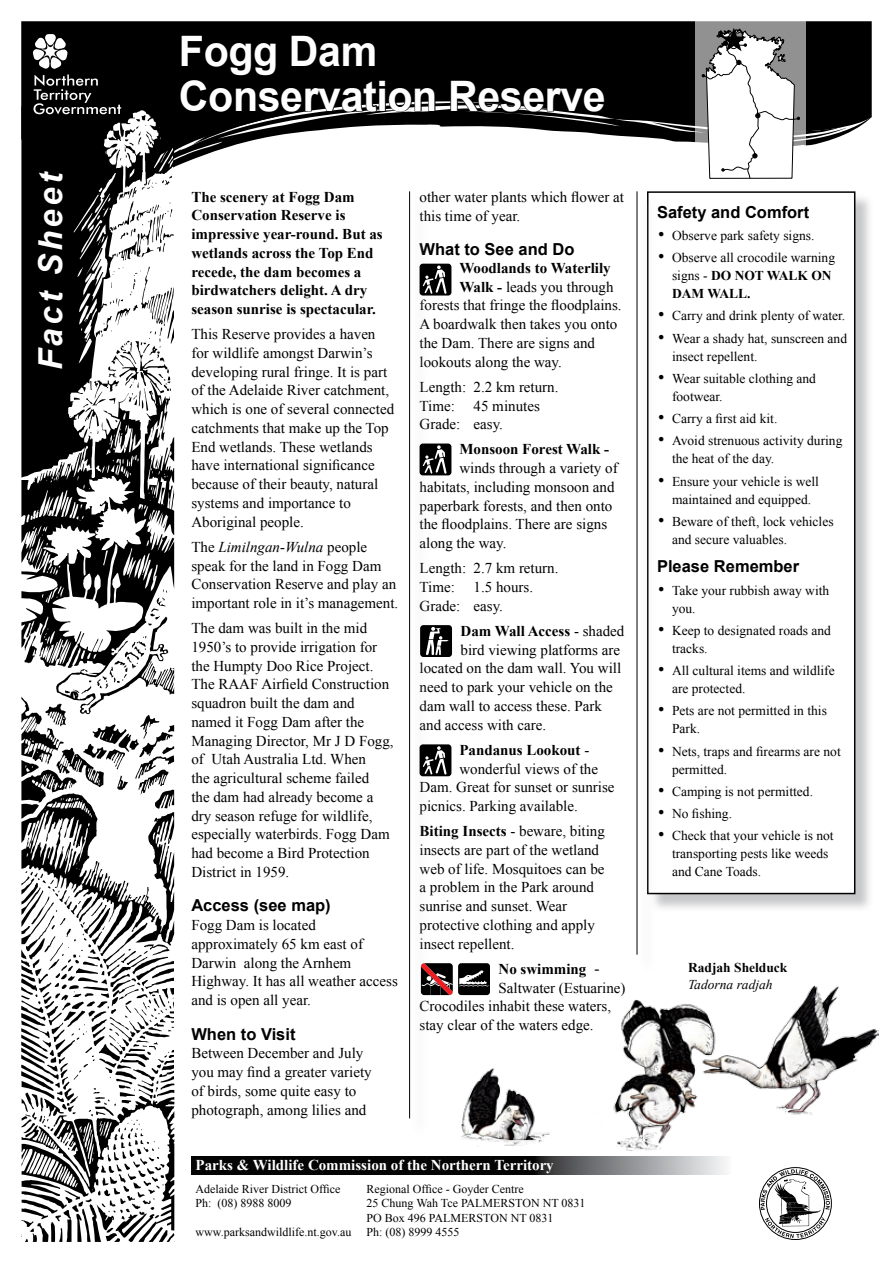
<style>
.page{position:relative;width:893px;height:1263px;background:#fff}
.page>*{position:absolute;margin:0;border:0;box-sizing:border-box;transform-origin:0 0}
.t1{font:700 42px/45px "Arial";letter-spacing:-.01em;color:#fff}
.t2{font:italic 700 33px "Arial";letter-spacing:.1em;color:#fff}
.t3{font:700 16.5px "Arial";color:#000}
.t4{font:15px/18.8px "Times New Roman";color:#000}
.t5{font:700 15px/18.8px "Times New Roman";color:#000}
.t6{font:700 15px "Times New Roman";color:#fff}
.t7{font:13.5px/18px "Times New Roman";color:#000}
.t8{font:700 13.5px/16.5px "Times New Roman";color:#000}
.t9{font:12px/14.4px "Times New Roman";color:#000}
.s1{font-style:italic}
.s2{font-weight:700}
.s3{font-weight:400}
.s4{font-family:"Arial";font-weight:400}
.s5{font-size:18px}
.s6{font-weight:400;font-style:italic}
.s7{font-weight:400;font-style:italic;color:#fff}
</style>
<div class="page">
<div style="left:21px;top:21px;width:851px;height:85px;background:#000"></div>
<svg style="left:179px;top:102px;width:693px;height:102px"></svg>
<svg style="left:695px;top:21px;width:111px;height:170px;fill:#919191"></svg>
<svg style="left:191px;top:1157px;width:616px;height:18px;background:#4b4b4c"></svg>
<svg style="left:192px;top:79px;width:430px;height:66px"></svg>
<svg style="left:656px;top:194px;width:216px;height:714px"></svg>
<div style="left:648px;top:192px;width:207px;height:701px;background:#fff"></div>
<div style="left:647px;top:191px;width:208px;height:703px;border:2px solid #000"></div>
<div style="left:411px;top:195px;width:18px;height:941px;background:#fcfcfc"></div>
<hr style="left:409px;top:191px;width:1px;height:927px;background:#000">
<svg style="left:639px;top:195px;width:17px;height:710px"></svg>
<hr style="left:637px;top:191px;width:1px;height:764px;background:#000">
<div style="left:759px;top:1167px;width:73px;height:73px;border:1px solid #000;border-radius:50%"></div>
<svg style="left:761px;top:1169px;width:69px;height:69px"></svg>
<svg style="left:21px;top:106px;width:153px;height:1136px"></svg>
<svg style="left:702px;top:28px;width:98px;height:151px"></svg>
<svg style="left:420px;top:264px;width:31px;height:32px"></svg>
<div style="left:458px;top:963px;width:32px;height:32px;background:#000;border-radius:3px"></div>
<svg style="left:459px;top:970px;width:28px;height:16px"></svg>
<svg style="left:421px;top:963px;width:32px;height:32px"></svg>
<svg style="left:420px;top:443px;width:31px;height:32px"></svg>
<div style="left:420px;top:625px;width:32px;height:32px;background:#000;border-radius:3px"></div>
<svg style="left:426px;top:627px;width:23px;height:29px"></svg>
<svg style="left:420px;top:744px;width:31px;height:32px"></svg>
<svg style="left:33px;top:34px;width:146px;height:164px;background:#2f2f2f"></svg>
<img style="left:461px;top:985px;width:417px;height:166px">
<h2 class="t2" style="left:29px;top:370px;width:200px;rotate:-90deg">Fact Sheet</h2>
<h1 class="t1" style="left:179px;top:30px;width:428px">Fogg Dam<br>Conservation Reserve</h1>
<p class="t5" style="left:191px;top:187px;width:193px">The scenery at Fogg Dam<br>Conservation Reserve is impressive year-round. But as wetlands across the Top End recede, the dam becomes a birdwatchers delight. A dry season sunrise is spectacular.</p>
<p class="t4" style="left:191px;top:324px;width:204px">This Reserve provides a haven for wildlife amongst Darwin’s developing rural fringe. It is part of the Adelaide River catchment, which is one of several connected catchments that make up the Top<br>End wetlands. These wetlands have international significance because of their beauty, natural systems and importance to<br>Aboriginal people.</p>
<p class="t4" style="left:191px;top:537px;width:208px">The <span class="s1">Limilngan-Wulna</span> people speak for the land in Fogg Dam<br>Conservation Reserve and play an important role in it’s management.</p>
<p class="t4" style="left:191px;top:618px;width:204px">The dam was built in the mid<br>1950’s to provide irrigation for the Humpty Doo Rice Project.<br>The RAAF Airfield Construction squadron built the dam and named it Fogg Dam after the<br>Managing Director, Mr J D Fogg, of Utah Australia Ltd. When<br>the agricultural scheme failed<br>the dam had already become a dry season refuge for wildlife, especially waterbirds. Fogg Dam had become a Bird Protection<br>District in 1959.</p>
<p class="t3" style="left:191px;top:894px;width:141px">Access (see map)</p>
<p class="t4" style="left:191px;top:915px;width:208px">Fogg Dam is located approximately 65 km east of<br>Darwin along the Arnhem<br>Highway. It has all weather access and is open all year.</p>
<p class="t3" style="left:191px;top:1023px;width:106px">When to Visit</p>
<p class="t4" style="left:191px;top:1044px;width:182px">Between December and July you may find a greater variety of birds, some quite easy to photograph, among lilies and</p>
<p class="t4" style="left:420px;top:187px;width:206px">other water plants which flower at this time of year.</p>
<p class="t3" style="left:420px;top:238px;width:156px">What to See and Do</p>
<p class="t5" style="left:459px;top:258px;width:153px">Woodlands to Waterlily</p>
<p class="t4" style="left:459px;top:277px;width:156px"><span class="s2">Walk -</span> leads you through</p>
<p class="t4" style="left:420px;top:296px;width:204px">forests that fringe the floodplains.</p>
<p class="t4" style="left:420px;top:314px;width:199px">A boardwalk then takes you onto</p>
<p class="t4" style="left:420px;top:333px;width:177px">the Dam. There are signs and</p>
<p class="t4" style="left:420px;top:352px;width:144px">lookouts along the way.</p>
<p class="t4" style="left:420px;top:377px;width:140px">Length: 2.2 km return.<br>Time: 45 minutes<br>Grade: easy.</p>
<p class="t5" style="left:459px;top:440px;width:151px">Monsoon Forest Walk -</p>
<p class="t4" style="left:420px;top:458px;width:200px;text-indent:40px">winds through a variety of habitats, including monsoon and paperbark forests, and then onto the floodplains. There are signs along the way.</p>
<p class="t4" style="left:420px;top:559px;width:140px">Length: 2.7 km return.<br>Time: 1.5 hours.<br>Grade: easy.</p>
<p class="t5" style="left:460px;top:621px;width:165px">Dam Wall Access <span class="s3">- shaded</span></p>
<p class="t4" style="left:460px;top:640px;width:161px">bird viewing platforms are</p>
<p class="t4" style="left:420px;top:659px;width:203px">located on the dam wall. You will</p>
<p class="t4" style="left:420px;top:677px;width:195px">need to park your vehicle on the</p>
<p class="t4" style="left:420px;top:696px;width:184px">dam wall to access these. Park</p>
<p class="t4" style="left:420px;top:715px;width:128px">and access with care.</p>
<p class="t5" style="left:459px;top:740px;width:132px">Pandanus Lookout <span class="s3">-</span></p>
<p class="t4" style="left:459px;top:759px;width:140px">wonderful views of the</p>
<p class="t4" style="left:420px;top:778px;width:196px">Dam. Great for sunset or sunrise</p>
<p class="t4" style="left:420px;top:796px;width:160px">picnics. Parking available.</p>
<p class="t4" style="left:420px;top:821px;width:187px"><span class="s2">Biting Insects</span> - beware, biting insects are part of the wetland web of life. Mosquitoes can be a problem in the Park around sunrise and sunset. Wear protective clothing and apply insect repellent.</p>
<p class="t5" style="left:498px;top:959px;width:102px">No swimming <span class="s4">-</span></p>
<p class="t4" style="left:498px;top:978px;width:129px">Saltwater (Estuarine)</p>
<p class="t4" style="left:420px;top:997px;width:193px">Crocodiles inhabit these waters,</p>
<p class="t4" style="left:420px;top:1015px;width:176px">stay clear of the waters edge.</p>
<p class="t6" style="left:196px;top:1154px;width:360px">Parks &amp; Wildlife Commission of the Northern Territory</p>
<p class="t9" style="left:196px;top:1181px;width:146px">Adelaide River District Office</p>
<p class="t9" style="left:367px;top:1181px;width:159px">Regional Office - Goyder Centre</p>
<p class="t9" style="left:196px;top:1196px;width:97px">Ph: (08) 8988 8009</p>
<p class="t9" style="left:367px;top:1196px;width:220px">25 Chung Wah Tce PALMERSTON NT 0831<br>PO Box 496 PALMERSTON NT 0831</p>
<p class="t9" style="left:196px;top:1225px;width:157px">www.parksandwildlife.nt.gov.au</p>
<p class="t9" style="left:367px;top:1225px;width:94px">Ph: (08) 8999 4555</p>
<p class="t3" style="left:657px;top:201px;width:154px">Safety and Comfort</p>
<p class="t7" style="left:658px;top:226px;width:158px"><span class="s5">•</span> Observe park safety signs.</p>
<p class="t7" style="left:672px;top:248px;width:165px;text-indent:-14px"><span class="s5">•</span> Observe all crocodile warning signs - <span class="s2">DO NOT WALK ON<br>DAM WALL.</span></p>
<p class="t7" style="left:658px;top:307px;width:188px"><span class="s5">•</span> Carry and drink plenty of water.</p>
<p class="t7" style="left:672px;top:329px;width:177px;text-indent:-14px"><span class="s5">•</span> Wear a shady hat, sunscreen and insect repellent.</p>
<p class="t7" style="left:672px;top:369px;width:146px;text-indent:-14px"><span class="s5">•</span> Wear suitable clothing and footwear.</p>
<p class="t7" style="left:658px;top:409px;width:121px"><span class="s5">•</span> Carry a first aid kit.</p>
<p class="t7" style="left:672px;top:432px;width:172px;text-indent:-14px"><span class="s5">•</span> Avoid strenuous activity during the heat of the day.</p>
<p class="t7" style="left:658px;top:472px;width:162px;text-align:center"><span class="s5">•</span> Ensure your vehicle is well maintained and equipped.</p>
<p class="t7" style="left:672px;top:512px;width:163px;text-indent:-14px"><span class="s5">•</span> Beware of theft, lock vehicles and secure valuables.</p>
<p class="t3" style="left:657px;top:555px;width:144px">Please Remember</p>
<p class="t7" style="left:672px;top:581px;width:159px;text-indent:-14px"><span class="s5">•</span> Take your rubbish away with you.</p>
<p class="t7" style="left:672px;top:621px;width:160px;text-indent:-14px"><span class="s5">•</span> Keep to designated roads and tracks.</p>
<p class="t7" style="left:672px;top:661px;width:164px;text-indent:-14px"><span class="s5">•</span> All cultural items and wildlife are protected.</p>
<p class="t7" style="left:672px;top:701px;width:156px;text-indent:-14px"><span class="s5">•</span> Pets are not permitted in this<br>Park.</p>
<p class="t7" style="left:672px;top:742px;width:170px;text-indent:-14px"><span class="s5">•</span> Nets, traps and firearms are not permitted.</p>
<p class="t7" style="left:658px;top:782px;width:156px"><span class="s5">•</span> Camping is not permitted.</p>
<p class="t7" style="left:658px;top:804px;width:75px"><span class="s5">•</span> No fishing.</p>
<p class="t7" style="left:672px;top:826px;width:163px;text-indent:-14px"><span class="s5">•</span> Check that your vehicle is not transporting pests like weeds and Cane Toads.</p>
<p class="t8" style="left:688px;top:959px;width:101px">Radjah Shelduck<br><span class="s6">Tadorna radjah</span><span class="s7">a</span></p>
</div>
